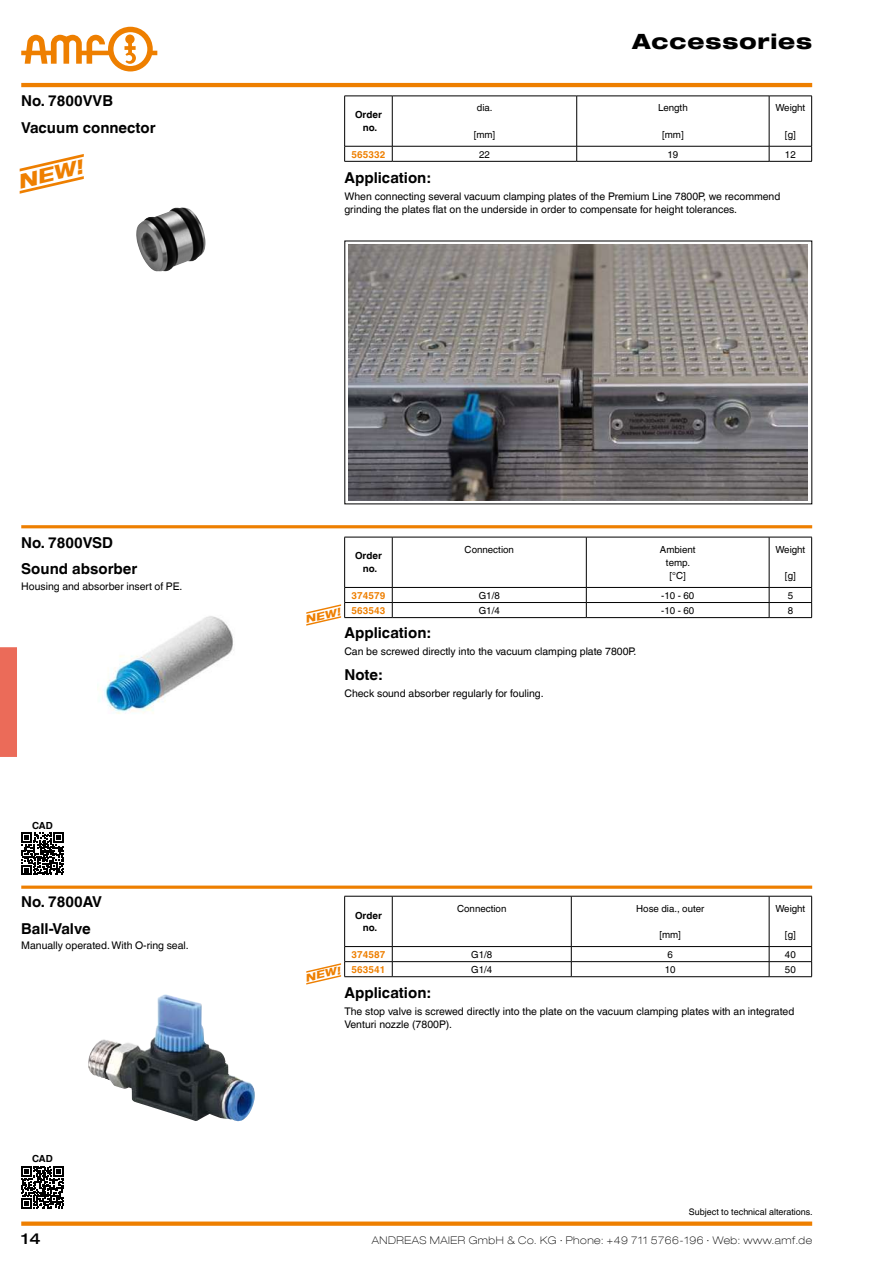
<style>
.page{position:relative;width:893px;height:1263px;background:#fff}
.page>*{position:absolute;margin:0;border:0;box-sizing:border-box;transform-origin:0 0}
.t1{font:800 expanded 21px "Helvetica Neue LT Com";letter-spacing:.04em;color:#000}
.t2{font:italic 800 expanded 19.65px "Helvetica Neue LT Com";color:#ee7f00}
.t3{font:700 15px "Helvetica World";color:#000}
.t4{font:500 expanded 15px "Helvetica Neue LT Com";color:#000}
.t5{font:10.5px/12.8px "Helvetica World";color:#000}
.t6{font:100 expanded 10.5px "Helvetica Neue LT Com";letter-spacing:.05em;color:#000}
.t7{font:italic 800 expanded 10.5px "Helvetica Neue LT Com";color:#ee7f00}
.t8{font:9.75px/13.2px "Helvetica World";color:#000;text-align:center}
.t9{font:700 9.75px/12.8px "Helvetica World";color:#000;text-align:center}
.t10{font:700 9.75px "Helvetica World";color:#ee7f00}
.t11{font:9px "Helvetica World";color:#000}
</style>
<div class="page">
<hr style="left:21px;top:83px;width:791px;height:4px;background:#ee7f00">
<svg style="left:21px;top:27px;width:136px;height:44px"></svg>
<div style="left:0;top:647px;width:17px;height:110px;background:#eb6b59"></div>
<div style="left:21px;top:1221px;width:791px;height:5px;background:#ee7f00"></div>
<img style="left:88px;top:994px;width:167px;height:128px">
<svg style="left:21px;top:885px;width:791px;height:4px;background:#f19833"></svg>
<svg style="left:21px;top:1166px;width:43px;height:43px"></svg>
<svg style="left:306px;top:896px;width:506px;height:89px"></svg>
<hr style="left:21px;top:525px;width:791px;height:3px;background:#ee7f00">
<svg style="left:344px;top:96px;width:468px;height:65px"></svg>
<hr style="left:344px;top:161px;width:48px;height:1px;background:#000">
<hr style="left:392px;top:161px;width:185px;height:1px;background:#000">
<hr style="left:577px;top:161px;width:192px;height:1px;background:#000">
<hr style="left:769px;top:161px;width:43px;height:1px;background:#000">
<svg style="left:19px;top:154px;width:65px;height:40px"></svg>
<img style="left:97px;top:616px;width:137px;height:98px">
<svg style="left:21px;top:833px;width:43px;height:42px"></svg>
<svg style="left:306px;top:537px;width:506px;height:89px"></svg>
<img style="left:349px;top:245px;width:459px;height:255px">
<img style="left:136px;top:207px;width:70px;height:65px">
<h3 class="t3" style="left:21px;top:92px;width:93px">No. 7800VVB</h3>
<h3 class="t3" style="left:21px;top:119px;width:136px">Vacuum connector</h3>
<h2 class="t2" style="left:15px;top:169px;width:67px;rotate:-13deg">NE W!</h2>
<p class="t9" style="left:355px;top:108px;width:28px">Order no.</p>
<p class="t8" style="left:477px;top:101px;width:17px">dia.</p>
<p class="t8" style="left:474px;top:128px;width:23px">[mm]</p>
<h1 class="t1" style="left:633px;top:28px;width:181px">Accessories</h1>
<p class="t8" style="left:658px;top:101px;width:31px">Length</p>
<p class="t8" style="left:662px;top:128px;width:23px">[mm]</p>
<p class="t8" style="left:775px;top:101px;width:31px">Weight</p>
<p class="t8" style="left:785px;top:128px;width:12px">[g]</p>
<p class="t10" style="left:352px;top:148px;width:35px">565332</p>
<p class="t8" style="left:479px;top:148px;width:12px">22</p>
<p class="t8" style="left:667px;top:148px;width:12px">19</p>
<p class="t8" style="left:785px;top:148px;width:12px">12</p>
<h3 class="t3" style="left:344px;top:169px;width:88px">Application:</h3>
<p class="t5" style="left:344px;top:190px;width:437px">When connecting several vacuum clamping plates of the Premium Line 7800P, we recommend grinding the plates flat on the underside in order to compensate for height tolerances.</p>
<h3 class="t3" style="left:21px;top:534px;width:93px">No. 7800VSD</h3>
<h3 class="t3" style="left:21px;top:560px;width:118px">Sound absorber</h3>
<p class="t5" style="left:21px;top:580px;width:163px">Housing and absorber insert of PE.</p>
<p class="t9" style="left:32px;top:819px;width:22px">CAD</p>
<h3 class="t3" style="left:21px;top:893px;width:82px">No. 7800AV</h3>
<h3 class="t3" style="left:21px;top:919px;width:71px">Ball-Valve</h3>
<p class="t5" style="left:21px;top:939px;width:169px">Manually operated. With O-ring seal.</p>
<p class="t9" style="left:32px;top:1152px;width:22px">CAD</p>
<p class="t7" style="left:304px;top:613px;width:37px;rotate:-13deg">NE W!</p>
<p class="t9" style="left:355px;top:550px;width:28px">Order no.</p>
<p class="t8" style="left:465px;top:543px;width:51px">Connection</p>
<p class="t8" style="left:660px;top:543px;width:37px">Ambient temp. [°C]</p>
<p class="t8" style="left:775px;top:543px;width:31px">Weight</p>
<p class="t8" style="left:785px;top:569px;width:12px">[g]</p>
<p class="t10" style="left:352px;top:590px;width:35px">374579</p>
<p class="t8" style="left:479px;top:589px;width:23px">G1/8</p>
<p class="t8" style="left:661px;top:589px;width:34px">-10 - 60</p>
<p class="t8" style="left:788px;top:589px;width:7px">5</p>
<p class="t10" style="left:352px;top:605px;width:35px">563543</p>
<p class="t8" style="left:479px;top:604px;width:23px">G1/4</p>
<p class="t8" style="left:661px;top:604px;width:34px">-10 - 60</p>
<p class="t8" style="left:788px;top:604px;width:7px">8</p>
<h3 class="t3" style="left:344px;top:624px;width:88px">Application:</h3>
<p class="t5" style="left:344px;top:645px;width:293px">Can be screwed directly into the vacuum clamping plate 7800P.</p>
<h3 class="t3" style="left:344px;top:666px;width:39px">Note:</h3>
<p class="t5" style="left:344px;top:687px;width:201px">Check sound absorber regularly for fouling.</p>
<p class="t9" style="left:355px;top:909px;width:28px">Order no.</p>
<p class="t8" style="left:457px;top:902px;width:51px">Connection</p>
<p class="t8" style="left:636px;top:902px;width:70px">Hose dia., outer</p>
<p class="t8" style="left:659px;top:928px;width:23px">[mm]</p>
<p class="t8" style="left:775px;top:902px;width:31px">Weight</p>
<p class="t8" style="left:785px;top:928px;width:12px">[g]</p>
<p class="t7" style="left:304px;top:971px;width:37px;rotate:-13deg">NE W!</p>
<p class="t10" style="left:352px;top:949px;width:35px">374587</p>
<p class="t8" style="left:471px;top:948px;width:23px">G1/8</p>
<p class="t8" style="left:667px;top:948px;width:7px">6</p>
<p class="t8" style="left:785px;top:948px;width:12px">40</p>
<p class="t10" style="left:352px;top:964px;width:35px">563541</p>
<p class="t8" style="left:471px;top:963px;width:23px">G1/4</p>
<p class="t8" style="left:665px;top:963px;width:12px">10</p>
<p class="t8" style="left:785px;top:963px;width:12px">50</p>
<h3 class="t3" style="left:344px;top:984px;width:88px">Application:</h3>
<p class="t5" style="left:344px;top:1005px;width:451px">The stop valve is screwed directly into the plate on the vacuum clamping plates with an integrated<br>Venturi nozzle (7800P).</p>
<p class="t11" style="left:689px;top:1207px;width:125px">Subject to technical alterations.</p>
<h3 class="t4" style="left:21px;top:1229px;width:21px">14</h3>
<p class="t6" style="left:372px;top:1233px;width:442px">ANDREAS MAIER GmbH &amp; Co. KG ∙ Phone: +49 711 5766-196 ∙ Web: www.amf.de</p>
</div>
